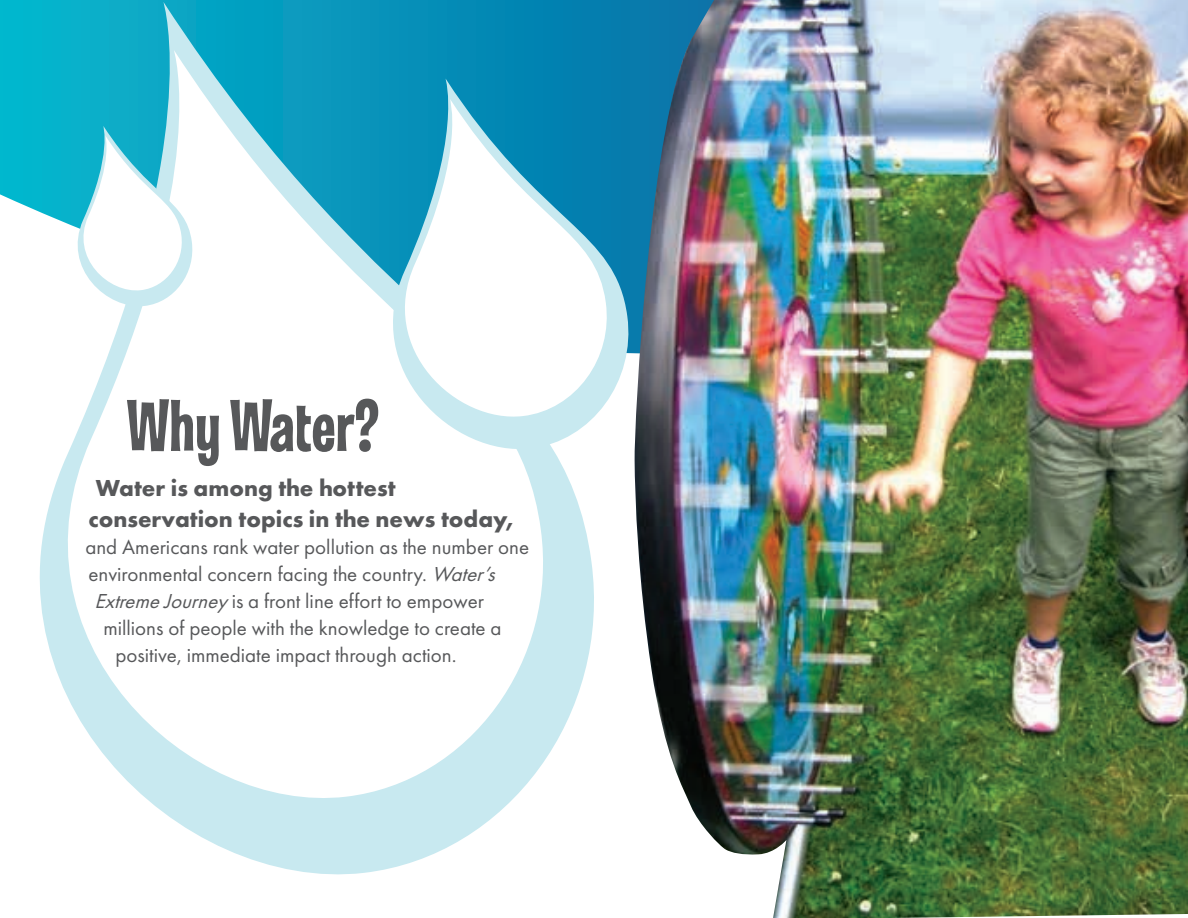
<style>
.page{position:relative;width:1188px;height:918px;background:#fff}
.page>*{position:absolute;margin:0;border:0;box-sizing:border-box;transform-origin:0 0}
.t1{font:75px "Las Vegas OT Jackpot";color:#57585a}
.t2{font:700 24px/31.5px "Futura PT";color:#57585a}
.t3{font:21px/27px "Futura PT";color:#57585a}
.s1{font-style:italic}
</style>
<div class="page">
<img style="left:634px;top:0;width:554px;height:918px">
<svg style="left:0;top:2px;width:612px;height:873px"></svg>
<svg style="left:1px;top:50px;width:557px;height:765px"></svg>
<svg style="left:360px;top:78px;width:276px;height:379px"></svg>
<svg style="left:377px;top:99px;width:236px;height:325px"></svg>
<svg style="left:62px;top:126px;width:134px;height:184px"></svg>
<h1 class="t1" style="left:126px;top:385px;width:255px">Why Water?</h1>
<p class="t2" style="left:88px;top:471px;width:427px;text-indent:7px">Water is among the hottest conservation topics in the news today,</p>
<p class="t3" style="left:85px;top:533px;width:445px">and Americans rank water pollution as the number one environmental concern facing the country. <span class="s1">Water’s<br>ExtremeJourney</span>is a front line effort to empower</p>
<p class="t3" style="left:115px;top:614px;width:388px;text-indent:-12px">millions of people with the knowledge to create a positive, immediate impact through action.</p>
</div>
